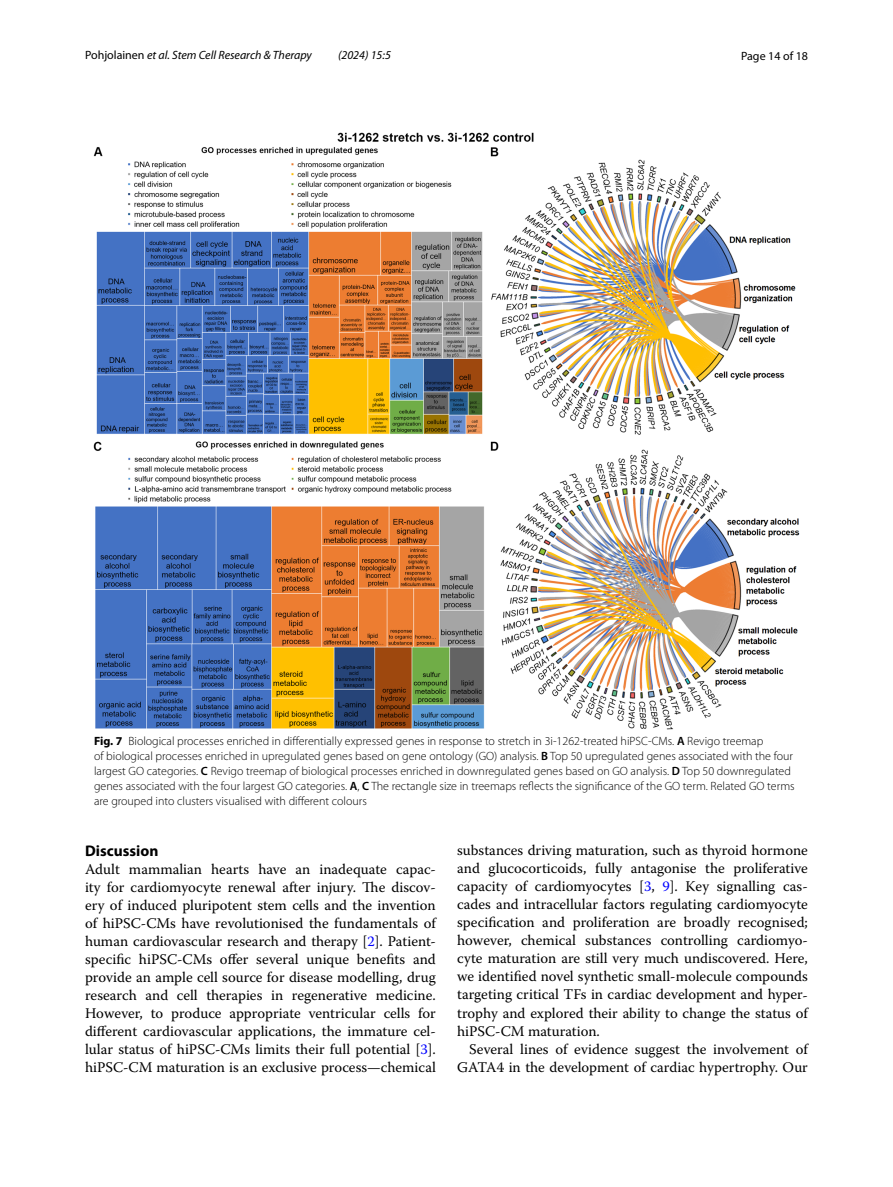
<style>
.page{position:relative;width:893px;height:1187px;background:#fff}
.page>*{position:absolute;margin:0;border:0;box-sizing:border-box;transform-origin:0 0}
.t1{font:700 15.45px "Myriad Pro";color:#000}
.t2{font:14.7px/18px "Warnock Pro";color:#000;text-align:justify}
.t3{font:300 12px/15px "Myriad Pro";color:#000}
.t4{font:italic 12px "Myriad Pro";color:#000}
.t5{font:12px "Myriad Pro";color:#000}
.s1{font-style:normal}
.s2{font-weight:700}
.s3{font-weight:600}
.s4{color:#00f}
</style>
<div class="page">
<img style="left:94px;top:133px;width:705px;height:596px">
<p class="t4" style="left:85px;top:48px;width:228px"><span class="s1">Pohjolainen</span> et al. Stem Cell Research &amp; Therapy</p>
<p class="t4" style="left:338px;top:48px;width:54px">(2024) 15:5</p>
<p class="t5" style="left:741px;top:48px;width:68px">Page 14 of 18</p>
<p class="t3" style="left:94px;top:733px;width:702px"><span class="s2">Fig. 7</span> Biological processes enriched in differentially expressed genes in response to stretch in 3i-1262-treated hiPSC-CMs. <span class="s3">A</span> Revigo treemap<br>of biological processes enriched in upregulated genes based on gene ontology (GO) analysis. <span class="s3">B</span> Top 50 upregulated genes associated with the four largest GO categories. <span class="s3">C</span> Revigo treemap of biological processes enriched in downregulated genes based on GO analysis. <span class="s3">D</span> Top 50 downregulated genes associated with the four largest GO categories. <span class="s3">A</span>, <span class="s3">C</span> The rectangle size in treemaps reflects the significance of the GO term. Related GO terms are grouped into clusters visualised with different colours</p>
<p class="t1" style="left:85px;top:840px;width:75px">Discussion</p>
<p class="t2" style="left:85px;top:860px;width:352px">Adult mammalian hearts have an inadequate capac&shy;ity for cardiomyocyte renewal after injury. The discov&shy;ery of induced pluripotent stem cells and the invention of hiPSC-CMs have revolutionised the fundamentals of human cardiovascular research and therapy [<span class="s4">2</span>]. Patient&shy;specific hiPSC-CMs offer several unique benefits and provide an ample cell source for disease modelling, drug research and cell therapies in regenerative medicine.<br>However, to produce appropriate ventricular cells for different cardiovascular applications, the immature cel&shy;lular status of hiPSC-CMs limits their full potential [<span class="s4">3</span>]. hiPSC-CM maturation is an exclusive process—chemical</p>
<p class="t2" style="left:457px;top:841px;width:352px">substances driving maturation, such as thyroid hormone and glucocorticoids, fully antagonise the proliferative capacity of cardiomyocytes [<span class="s4">3</span>, <span class="s4">9</span>]. Key signalling cas&shy;cades and intracellular factors regulating cardiomyocyte specification and proliferation are broadly recognised; however, chemical substances controlling cardiomyo&shy;cyte maturation are still very much undiscovered. Here, we identified novel synthetic small-molecule compounds targeting critical TFs in cardiac development and hyper&shy;trophy and explored their ability to change the status of hiPSC-CM maturation.</p>
<p class="t2" style="left:457px;top:1039px;width:352px;text-align:right">Several lines of evidence suggest the involvement of<br>GATA4 in the development of cardiac hypertrophy. Our</p>
</div>
